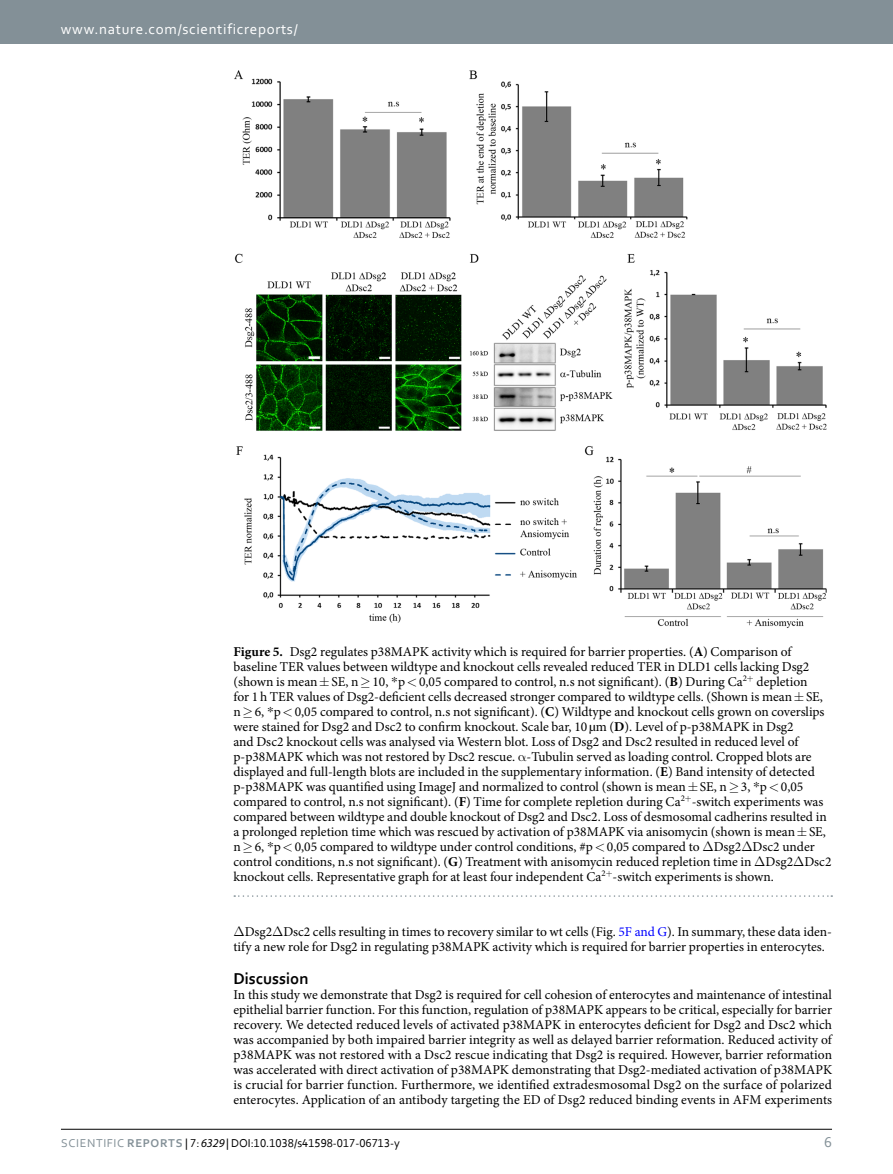
<style>
.page{position:relative;width:893px;height:1174px;background:#fff}
.page>*{position:absolute;margin:0;border:0;box-sizing:border-box;transform-origin:0 0}
.t1{font:700 16.5px "Corbel";color:#000}
.t2{font:15px "Corbel 2";letter-spacing:.045em;color:#fff}
.t3{font:15px "Corbel 2";color:#839097}
.t4{font:13.5px/15px "Minion Pro";color:#000}
.t5{font:12px "Corbel";color:#000}
.s1{font-weight:700}
.s2{font-family:"STIX General"}
.s3{color:#00f}
.s4{font-family:"Corbel 2";color:#839097}
.s5{font-family:"Corbel Bold 2";color:#839097}
.s6{font-family:"Myriad Pro";font-style:italic}
</style>
<div class="page">
<div style="left:0;top:0;width:893px;height:43px;background:#839097"></div>
<hr style="left:61px;top:1129px;width:771px;height:1px;background:#000">
<img style="left:234px;top:70px;width:593px;height:558px">
<svg style="left:234px;top:895px;width:598px;height:1px"></svg>
<p class="t2" style="left:61px;top:19px;width:238px">www.nature.com/scientificreports/</p>
<p class="t4" style="left:233px;top:644px;width:599px"><span class="s1">Figure 5.</span> Dsg2 regulates p38MAPK activity which is required for barrier properties. (<span class="s1">A</span>) Comparison of baseline TER values between wildtype and knockout cells revealed reduced TER in DLD1 cells lacking Dsg2 (shown is mean SE, n≥10, <span class="s2">*</span>p 0,05 compared to control, n.s not significant). (<span class="s1">B</span>) During Ca<sup>2</sup> depletion<br>for 1h TER values of Dsg2-deficient cells decreased stronger compared to wildtype cells. (Shown is mean SE, n≥6, <span class="s2">*</span>p 0,05 compared to control, n.s not significant). (<span class="s1">C</span>) Wildtype and knockout cells grown on coverslips were stained for Dsg2 and Dsc2 to confirm knockout. Scale bar, 10 <span class="s2">µ</span>m (<span class="s1">D</span>). Level of p-p38MAPK in Dsg2<br>and Dsc2 knockout cells was analysed via Western blot. Loss of Dsg2 and Dsc2 resulted in reduced level of p-p38MAPK which was not restored by Dsc2 rescue. -Tubulin served as loading control. Cropped blots are displayed and full-length blots are included in the supplementary information. (<span class="s1">E</span>) Band intensity of detected p-p38MAPK was quantified using ImageJ and normalized to control (shown is mean SE, n≥3, <span class="s2">*</span>p 0,05 compared to control, n.s not significant). (<span class="s1">F</span>) Time for complete repletion during Ca<sup>2</sup> -switch experiments was compared between wildtype and double knockout of Dsg2 and Dsc2. Loss of desmosomal cadherins resulted in a prolonged repletion time which was rescued by activation of p38MAPK via anisomycin (shown is mean SE, n≥6, <span class="s2">*</span>p 0,05 compared to wildtype under control conditions, #p 0,05 compared to Dsg2 Dsc2 under control conditions, n.s not significant). (<span class="s1">G</span>) Treatment with anisomycin reduced repletion time in Dsg2 Dsc2 knockout cells. Representative graph for at least four independent Ca<sup>2</sup> -switch experiments is shown.</p>
<p class="t4" style="left:233px;top:924px;width:600px;text-indent:11px">Dsg2 Dsc2 cells resulting in times to recovery similar to wt cells (Fig. <span class="s3">5F and G</span>). In summary, these data iden&shy;tify a new role for Dsg2 in regulating p38MAPK activity which is required for barrier properties in enterocytes.</p>
<p class="t1" style="left:233px;top:968px;width:77px">Discussion</p>
<p class="t4" style="left:233px;top:987px;width:600px;text-align:justify">In this study we demonstrate that Dsg2 is required for cell cohesion of enterocytes and maintenance of intestinal epithelial barrier function. For this function, regulation of p38MAPK appears to be critical, especially for barrier recovery. We detected reduced levels of activated p38MAPK in enterocytes deficient for Dsg2 and Dsc2 which was accompanied by both impaired barrier integrity as well as delayed barrier reformation. Reduced activity of p38MAPK was not restored with a Dsc2 rescue indicating that Dsg2 is required. However, barrier reformation was accelerated with direct activation of p38MAPK demonstrating that Dsg2-mediated activation of p38MAPK is crucial for barrier function. Furthermore, we identified extradesmosomal Dsg2 on the surface of polarized enterocytes. Application of an antibody targeting the ED of Dsg2 reduced binding events in AFM experiments</p>
<p class="t5" style="left:61px;top:1135px;width:340px"><span class="s4">ScIentIfIc</span> <span class="s5">REPORTS</span> | 7: <span class="s6">6329</span> | DOI:10.1038/s41598-017-06713-y</p>
<p class="t3" style="left:824px;top:1132px;width:9px">6</p>
</div>
